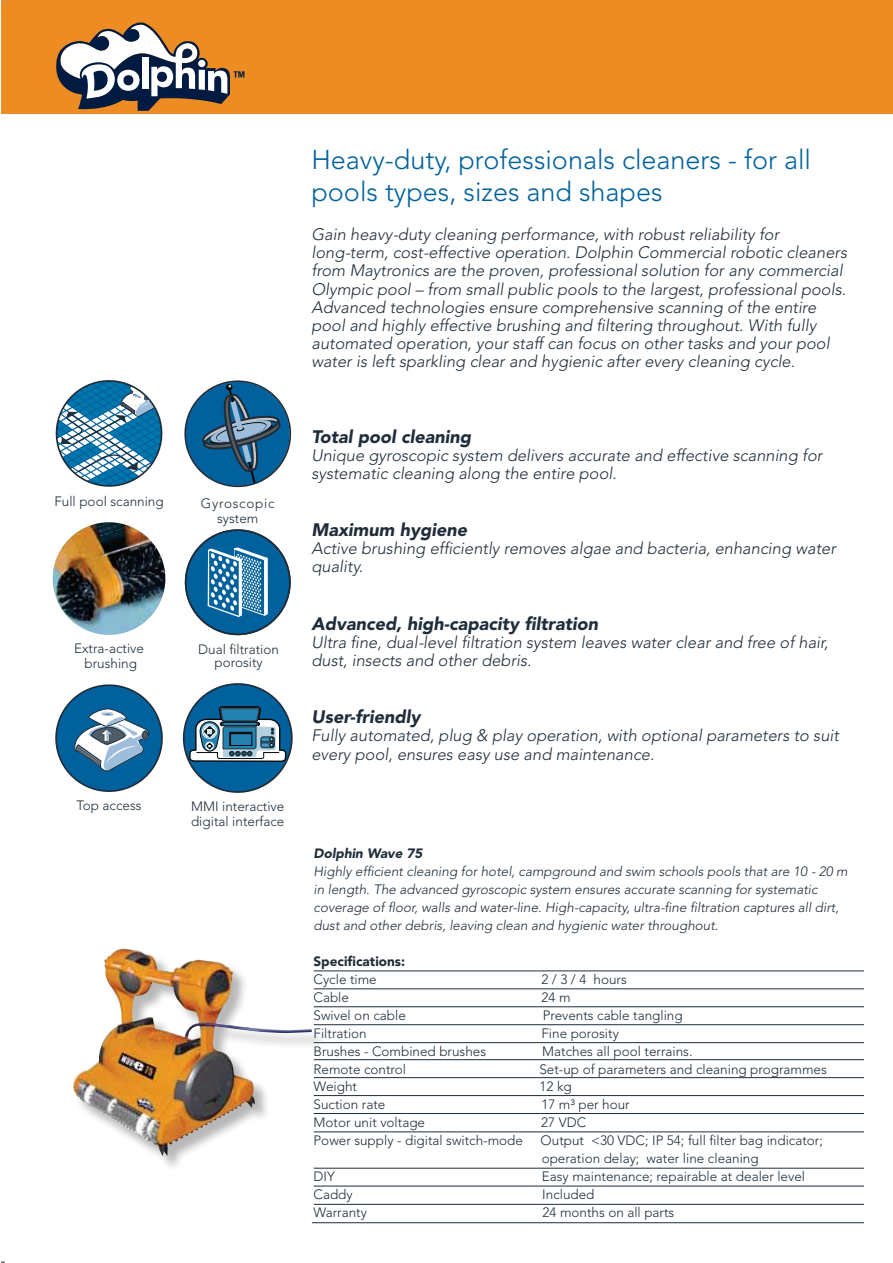
<style>
.page{position:relative;width:893px;height:1263px;background:#fff}
.page>*{position:absolute;margin:0;border:0;box-sizing:border-box;transform-origin:0 0}
.t1{font:300 27px/32.4px "Avenir LT";color:#00619c}
.t2{font:italic 900 18px "Avenir LT";color:#1f2d3a}
.t3{font:italic 300 16.5px/18.1px "Avenir LT";color:#1f2d3a}
.t4{font:300 13.5px/15px "Avenir LT";color:#1f2d3a;text-align:center}
.t5{font:italic 300 13.5px/18px "Avenir LT";color:#1f2d3a}
.t6{font:300 13.5px/15px "Avenir LT";letter-spacing:.055em;color:#1f2d3a;text-align:center}
.t7{font:900 13.5px "Avenir";color:#1f2d3a}
.t8{font:italic 900 13.5px "Avenir LT";color:#1f2d3a}
</style>
<div class="page">
<div style="left:1px;top:0;width:892px;height:114px;background:#ec8c22"></div>
<img style="left:160px;top:970px;width:168px;height:199px">
<img style="left:73px;top:948px;width:182px;height:208px">
<svg style="left:56px;top:22px;width:188px;height:89px"></svg>
<img style="left:53px;top:522px;width:112px;height:113px;border-radius:50%">
<svg style="left:184px;top:380px;width:108px;height:108px"></svg>
<svg style="left:184px;top:529px;width:107px;height:107px"></svg>
<svg style="left:55px;top:684px;width:108px;height:108px"></svg>
<svg style="left:182px;top:683px;width:111px;height:110px"></svg>
<svg style="left:55px;top:380px;width:108px;height:107px"></svg>
<hr style="left:314px;top:1077px;width:550px;height:1px;background:#1f2d3a">
<hr style="left:314px;top:1095px;width:550px;height:1px;background:#1f2d3a">
<hr style="left:314px;top:1113px;width:550px;height:1px;background:#1f2d3a">
<hr style="left:314px;top:1186px;width:550px;height:1px;background:#1f2d3a">
<hr style="left:314px;top:1204px;width:550px;height:1px;background:#1f2d3a">
<hr style="left:314px;top:1132px;width:550px;height:1px;background:#1f2d3a">
<hr style="left:314px;top:1168px;width:550px;height:1px;background:#1f2d3a">
<hr style="left:312px;top:1222px;width:552px;height:1px;background:#1f2d3a">
<hr style="left:314px;top:1059px;width:550px;height:1px;background:#1f2d3a">
<hr style="left:314px;top:1007px;width:550px;height:1px;background:#1f2d3a">
<hr style="left:314px;top:971px;width:550px;height:1px;background:#1f2d3a">
<hr style="left:314px;top:1024px;width:550px;height:1px;background:#1f2d3a">
<hr style="left:314px;top:989px;width:550px;height:1px;background:#1f2d3a">
<hr style="left:314px;top:1042px;width:550px;height:1px;background:#1f2d3a">
<p class="t4" style="left:54px;top:495px;width:111px">Full pool scanning</p>
<p class="t6" style="left:201px;top:497px;width:75px">Gyroscopic system</p>
<p class="t4" style="left:74px;top:642px;width:71px">Extra-active brushing</p>
<p class="t4" style="left:198px;top:643px;width:82px;line-height:13.5px">Dual filtration porosity</p>
<p class="t4" style="left:77px;top:799px;width:67px">Top access</p>
<p class="t4" style="left:191px;top:800px;width:95px;text-align:left">MMI interactive digital interface</p>
<h1 class="t1" style="left:311px;top:145px;width:501px">Heavy-duty, professionals cleaners - for all pools types, sizes and shapes</h1>
<p class="t3" style="left:311px;top:227px;width:537px">Gain heavy-duty cleaning performance, with robust reliability for long-term, cost-effective operation. Dolphin Commercial robotic cleaners from Maytronics are the proven, professional solution for any commercial Olympic pool – from small public pools to the largest, professional pools.<br>Advanced technologies ensure comprehensive scanning of the entire pool and highly effective brushing and filtering throughout. With fully automated operation, your staff can focus on other tasks and your pool water is left sparkling clear and hygienic after every cleaning cycle.</p>
<p class="t2" style="left:311px;top:429px;width:161px">Total pool cleaning</p>
<p class="t3" style="left:311px;top:447px;width:512px">Unique gyroscopic system delivers accurate and effective scanning for systematic cleaning along the entire pool.</p>
<p class="t2" style="left:311px;top:523px;width:157px">Maximum hygiene</p>
<p class="t3" style="left:311px;top:541px;width:526px">Active brushing efficiently removes algae and bacteria, enhancing water quality.</p>
<p class="t2" style="left:311px;top:616px;width:288px">Advanced, high-capacity filtration</p>
<p class="t3" style="left:311px;top:635px;width:518px">Ultra fine, dual-level filtration system leaves water clear and free of hair, dust, insects and other debris.</p>
<p class="t2" style="left:311px;top:710px;width:110px">User-friendly</p>
<p class="t3" style="left:311px;top:728px;width:529px">Fully automated, plug &amp; play operation, with optional parameters to suit every pool, ensures easy use and maintenance.</p>
<p class="t8" style="left:314px;top:847px;width:110px">Dolphin Wave 75</p>
<p class="t5" style="left:314px;top:863px;width:536px">Highly efficient cleaning for hotel, campground and swim schools pools that are 10 - 20 m in length. The advanced gyroscopic system ensures accurate scanning for systematic coverage of floor, walls and water-line. High-capacity, ultra-fine filtration captures all dirt, dust and other debris, leaving clean and hygienic water throughout.</p>
<p class="t7" style="left:314px;top:955px;width:93px">Specifications:</p>
<p class="t4" style="left:314px;top:973px;width:65px">Cycle time</p>
<p class="t4" style="left:541px;top:973px;width:87px">2 / 3 / 4 hours</p>
<p class="t4" style="left:314px;top:991px;width:37px">Cable</p>
<p class="t4" style="left:541px;top:991px;width:31px">24 m</p>
<p class="t4" style="left:314px;top:1009px;width:94px">Swivel on cable</p>
<p class="t4" style="left:543px;top:1009px;width:141px">Prevents cable tangling</p>
<p class="t4" style="left:314px;top:1027px;width:55px">Filtration</p>
<p class="t4" style="left:541px;top:1027px;width:79px">Fine porosity</p>
<p class="t4" style="left:314px;top:1045px;width:174px">Brushes - Combined brushes</p>
<p class="t4" style="left:542px;top:1045px;width:152px">Matches all pool terrains.</p>
<p class="t4" style="left:314px;top:1063px;width:94px">Remote control</p>
<p class="t4" style="left:539px;top:1063px;width:289px">Set-up of parameters and cleaning programmes</p>
<p class="t4" style="left:314px;top:1081px;width:45px">Weight</p>
<p class="t4" style="left:539px;top:1081px;width:34px">12 kg</p>
<p class="t4" style="left:314px;top:1098px;width:73px">Suction rate</p>
<p class="t4" style="left:541px;top:1098px;width:90px">17 m³ per hour</p>
<p class="t4" style="left:314px;top:1116px;width:113px">Motor unit voltage</p>
<p class="t4" style="left:541px;top:1116px;width:47px">27 VDC</p>
<p class="t4" style="left:314px;top:1134px;width:211px">Power supply - digital switch-mode</p>
<p class="t4" style="left:541px;top:1133px;width:284px;line-height:18px;text-align:left">Output &lt;30 VDC; IP 54; full filter bag indicator; operation delay; water line cleaning</p>
<p class="t4" style="left:314px;top:1170px;width:23px">DIY</p>
<p class="t4" style="left:542px;top:1170px;width:265px">Easy maintenance; repairable at dealer level</p>
<p class="t4" style="left:314px;top:1188px;width:41px">Caddy</p>
<p class="t4" style="left:542px;top:1188px;width:54px">Included</p>
<p class="t4" style="left:314px;top:1206px;width:55px">Warranty</p>
<p class="t4" style="left:542px;top:1206px;width:133px">24 months on all parts</p>
</div>
